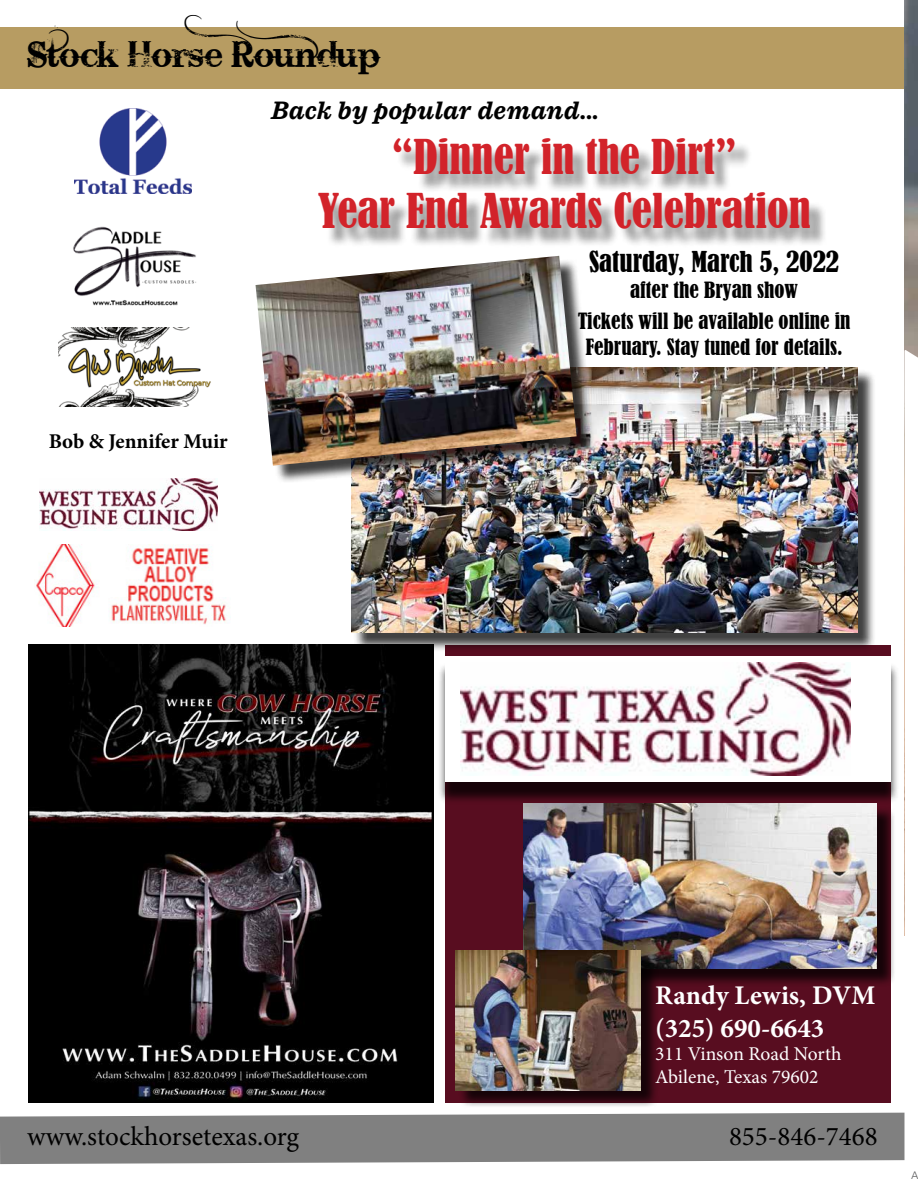
<style>
.page{position:relative;width:918px;height:1188px;background:#fff}
.page>*{position:absolute;margin:0;border:0;box-sizing:border-box;transform-origin:0 0}
.t1{font:condensed 45px/54px "Bernard";color:#d2232a;text-align:center}
.t2{font:36px "Bleeding Cowboys";color:#000}
.t3{font:27px "Minion Pro";color:#000}
.t4{font:700 27px/32.4px "Minion Pro";color:#fff}
.t5{font:italic 700 27px "Macklin Text";letter-spacing:.005em;color:#000}
.t6{font:condensed 27px "Bernard";color:#000}
.t7{font:condensed 21px/32px "Bernard";color:#000;text-align:center}
.t8{font:700 21px "Minion Pro";letter-spacing:-.005em;color:#000}
.t9{font:19.5px/23.4px "Minion Pro";color:#fff}
.t10{font:300 10.5px "Helvetica Neue";color:#58595b}
</style>
<div class="page">
<div style="left:0;top:27px;width:918px;height:62px;background:#b79c62"></div>
<svg style="left:0;top:1113px;width:904px;height:51px;background:#888"></svg>
<img style="left:29px;top:645px;width:405px;height:458px">
<div style="left:446px;top:645px;width:445px;height:458px;background:#580d20"></div>
<div style="left:437px;top:663px;width:462px;height:142px;background:#000;opacity:.75"></div>
<div style="left:446px;top:656px;width:445px;height:126px;background:#fff"></div>
<img style="left:460px;top:663px;width:390px;height:112px">
<div style="left:526px;top:806px;width:370px;height:182px;background:#000;opacity:.75"></div>
<img style="left:523px;top:804px;width:354px;height:165px">
<div style="left:458px;top:953px;width:201px;height:156px;background:#000;opacity:.75"></div>
<img style="left:456px;top:950px;width:184px;height:140px">
<img style="left:904px;top:0;width:14px;height:350px">
<svg style="left:904px;top:350px;width:14px;height:810px"></svg>
<img style="left:74px;top:108px;width:117px;height:85px">
<img style="left:34px;top:545px;width:193px;height:81px">
<img style="left:40px;top:479px;width:177px;height:51px">
<img style="left:73px;top:226px;width:123px;height:80px">
<img style="left:59px;top:327px;width:152px;height:80px">
<div style="left:353px;top:369px;width:524px;height:283px;background:#000;opacity:.75"></div>
<img style="left:351px;top:367px;width:507px;height:266px">
<div style="left:258px;top:259px;width:337px;height:225px;background:#000;opacity:.75"></div>
<img style="left:256px;top:256px;width:321px;height:210px">
<div style="left:321px;top:142px;width:507px;height:106px;background:#000;opacity:.45"></div>
<h2 class="t2" style="left:27px;top:33px;width:354px">Stock Horse Roundup</h2>
<p class="t5" style="left:271px;top:95px;width:330px">Back by popular demand...</p>
<h1 class="t1" style="left:318px;top:131px;width:495px">“Dinner in the Dirt”<br>Year End Awards Celebration</h1>
<p class="t8" style="left:49px;top:427px;width:181px">Bob &amp; Jennifer Muir</p>
<p class="t6" style="left:589px;top:246px;width:252px">Saturday, March 5, 2022</p>
<p class="t7" style="left:578px;top:274px;width:274px">after the Bryan show<br>Tickets will be available online in</p>
<p class="t7" style="left:586px;top:331px;width:258px">February. Stay tuned for details.</p>
<p class="t4" style="left:655px;top:979px;width:222px">Randy Lewis, DVM (325) 690-6643</p>
<p class="t9" style="left:655px;top:1042px;width:188px">311 Vinson Road North<br>Abilene, Texas 79602</p>
<p class="t3" style="left:27px;top:1118px;width:274px">www.stockhorsetexas.org</p>
<p class="t3" style="left:729px;top:1118px;width:150px">855-846-7468</p>
<p class="t10" style="left:912px;top:1166px;width:8px">A</p>
</div>
